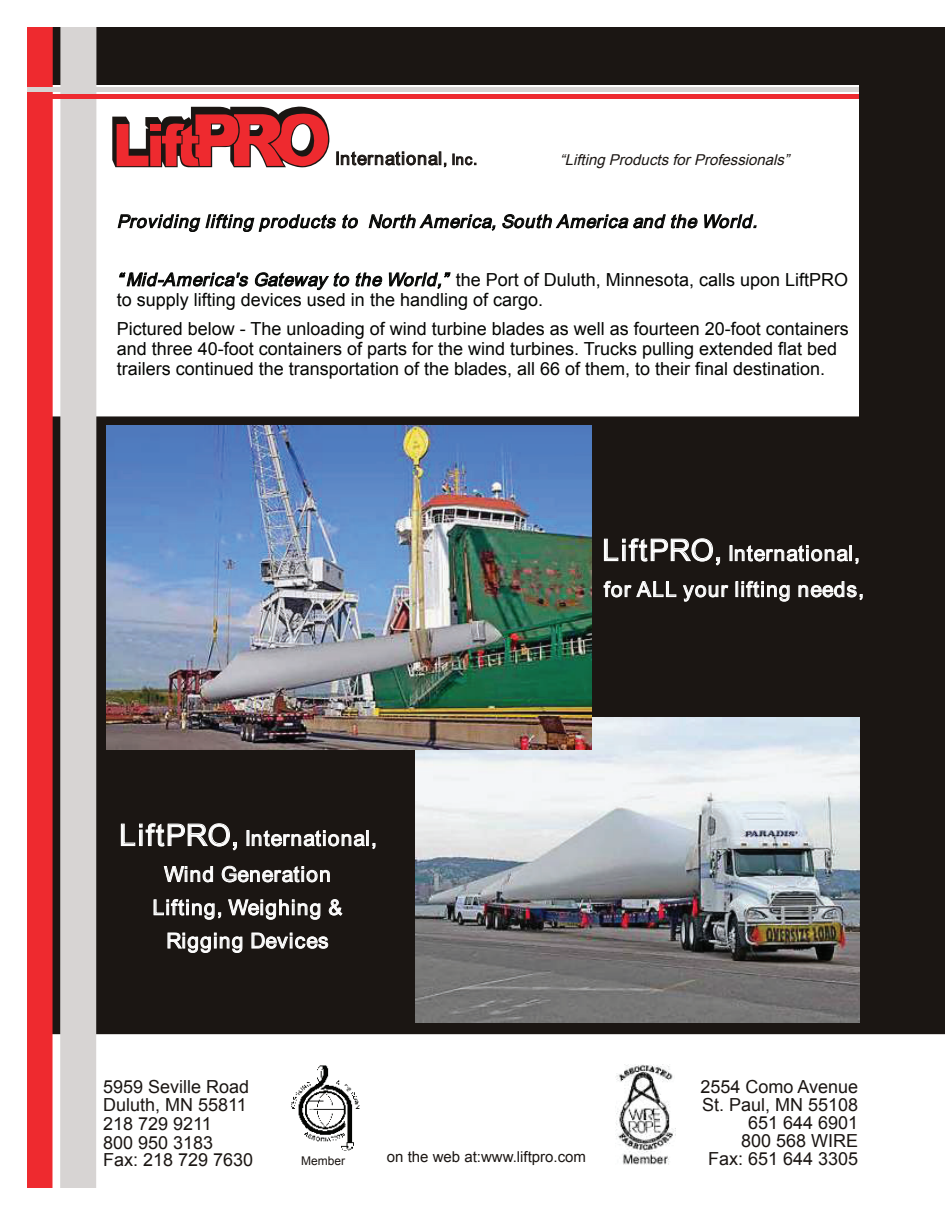
<style>
.page{position:relative;width:945px;height:1215px;background:#fff}
.page>*{position:absolute;margin:0;border:0;box-sizing:border-box;transform-origin:0 0}
.t1{font:21px/36px "Arial";letter-spacing:.055em;color:#fff;text-align:center}
.t2{font:18px/20.1px "Arial";color:#040503}
.t3{font:18px/18.3px "Arial";color:#1b1613}
.t4{font:italic 18px "Arial";color:#040503}
.t5{font:18px "Arial";letter-spacing:.055em;color:#1b1613}
.t6{font:italic 15px "Arial";color:#1b1613}
.t7{font:15px "Arial";color:#1b1613}
.t8{font:12px "Arial";color:#1b1613}
.t9{font:10.65px "Arial";color:#040503}
.s1{font-size:15px}
.s2{font-style:italic}
.s3{font-size:30px}
</style>
<div class="page">
<div style="left:53px;top:417px;width:892px;height:617px;background:#1b1613"></div>
<div style="left:53px;top:27px;width:892px;height:57px;background:#1b1613"></div>
<div style="left:27px;top:27px;width:26px;height:1161px;background:#ee2a2f"></div>
<div style="left:60px;top:27px;width:36px;height:1161px;background:#d7d4d3"></div>
<hr style="left:27px;top:94px;width:918px;height:4px;background:#ee2a2f">
<hr style="left:27px;top:87px;width:918px;height:4px;background:#d7d4d3">
<img style="left:291px;top:1065px;width:69px;height:86px">
<svg style="left:118px;top:214px;width:218px;height:18px"></svg>
<svg style="left:342px;top:214px;width:16px;height:15px"></svg>
<svg style="left:369px;top:214px;width:127px;height:17px"></svg>
<svg style="left:502px;top:214px;width:195px;height:15px"></svg>
<svg style="left:704px;top:214px;width:52px;height:15px"></svg>
<svg style="left:119px;top:272px;width:129px;height:15px"></svg>
<svg style="left:255px;top:272px;width:127px;height:19px"></svg>
<svg style="left:389px;top:272px;width:62px;height:17px"></svg>
<img style="left:416px;top:717px;width:443px;height:305px">
<img style="left:106px;top:425px;width:486px;height:324px">
<svg style="left:604px;top:538px;width:117px;height:28px;background:#46423f"></svg>
<svg style="left:730px;top:545px;width:118px;height:17px;background:#615e5c"></svg>
<div style="left:849px;top:545px;width:3px;height:16px;border:1px solid #fff"></div>
<svg style="left:855px;top:558px;width:4px;height:6px"></svg>
<svg style="left:604px;top:580px;width:73px;height:17px"></svg>
<svg style="left:683px;top:585px;width:46px;height:17px"></svg>
<svg style="left:736px;top:581px;width:54px;height:21px"></svg>
<svg style="left:798px;top:581px;width:65px;height:19px"></svg>
<div style="left:859px;top:66px;width:86px;height:359px;background:#1b1613"></div>
<svg style="left:337px;top:151px;width:109px;height:16px"></svg>
<svg style="left:453px;top:154px;width:23px;height:11px"></svg>
<svg style="left:112px;top:106px;width:218px;height:61px"></svg>
<img style="left:615px;top:1065px;width:59px;height:100px">
<svg style="left:120px;top:823px;width:118px;height:28px;background:#45413f"></svg>
<svg style="left:247px;top:830px;width:118px;height:16px;background:#65615f"></svg>
<div style="left:366px;top:830px;width:3px;height:16px;border:1px solid #fff"></div>
<svg style="left:372px;top:843px;width:4px;height:6px"></svg>
<svg style="left:164px;top:863px;width:49px;height:20px"></svg>
<svg style="left:222px;top:866px;width:108px;height:16px;background:#676462"></svg>
<svg style="left:153px;top:899px;width:68px;height:21px"></svg>
<svg style="left:228px;top:896px;width:93px;height:24px;background:#53504d"></svg>
<svg style="left:329px;top:899px;width:14px;height:17px"></svg>
<svg style="left:167px;top:932px;width:76px;height:21px;background:#5f5b59"></svg>
<svg style="left:251px;top:932px;width:77px;height:17px"></svg>
<p class="t5" style="left:335px;top:147px;width:144px">International<span class="s1">, Inc.</span></p>
<p class="t6" style="left:560px;top:150px;width:235px">“LiftingProductsforProfessionals”</p>
<p class="t4" style="left:117px;top:210px;width:647px">Providing lifting products to North America, South America and the World.</p>
<p class="t2" style="left:117px;top:270px;width:733px"><span class="s2">“Mid-America'sGatewaytotheWorld,”</span> the Port of Duluth, Minnesota, calls upon LiftPRO to supply lifting devices used in the handling of cargo.</p>
<p class="t2" style="left:117px;top:319px;width:734px">Pictured below - The unloading of wind turbine blades as well as fourteen 20-foot containers and three 40-foot containers of parts for the wind turbines. Trucks pulling extended flat bed trailers continued the transportation of the blades, all 66 of them, to their final destination.</p>
<p class="t1" style="left:119px;top:820px;width:259px"><span class="s3">LiftPRO,</span> International,<br>Wind Generation</p>
<p class="t1" style="left:153px;top:891px;width:191px;line-height:33.3px">Lifting, Weighing &amp;<br>Rigging Devices</p>
<p class="t1" style="left:602px;top:535px;width:263px;text-align:left"><span class="s3">LiftPRO,</span> International, for ALL your lifting needs,</p>
<p class="t3" style="left:103px;top:1077px;width:152px">5959 Seville Road<br>Duluth, MN 55811<br>218 729 9211<br>800 950 3183<br>Fax: 218 729 7630</p>
<p class="t3" style="left:701px;top:1078px;width:159px;text-align:right">2554 Como Avenue<br>St. Paul, MN 55108<br>651 644 6901<br>800 568 WIRE</p>
<p class="t7" style="left:387px;top:1147px;width:201px">on the web at:www.liftpro.com</p>
<p class="t3" style="left:708px;top:1149px;width:152px">Fax: 651 644 3305</p>
<p class="t8" style="left:301px;top:1153px;width:46px"><sub>M</sub>Member</p>
<p class="t9" style="left:309px;top:1158px;width:40px">EMBER</p>
</div>
